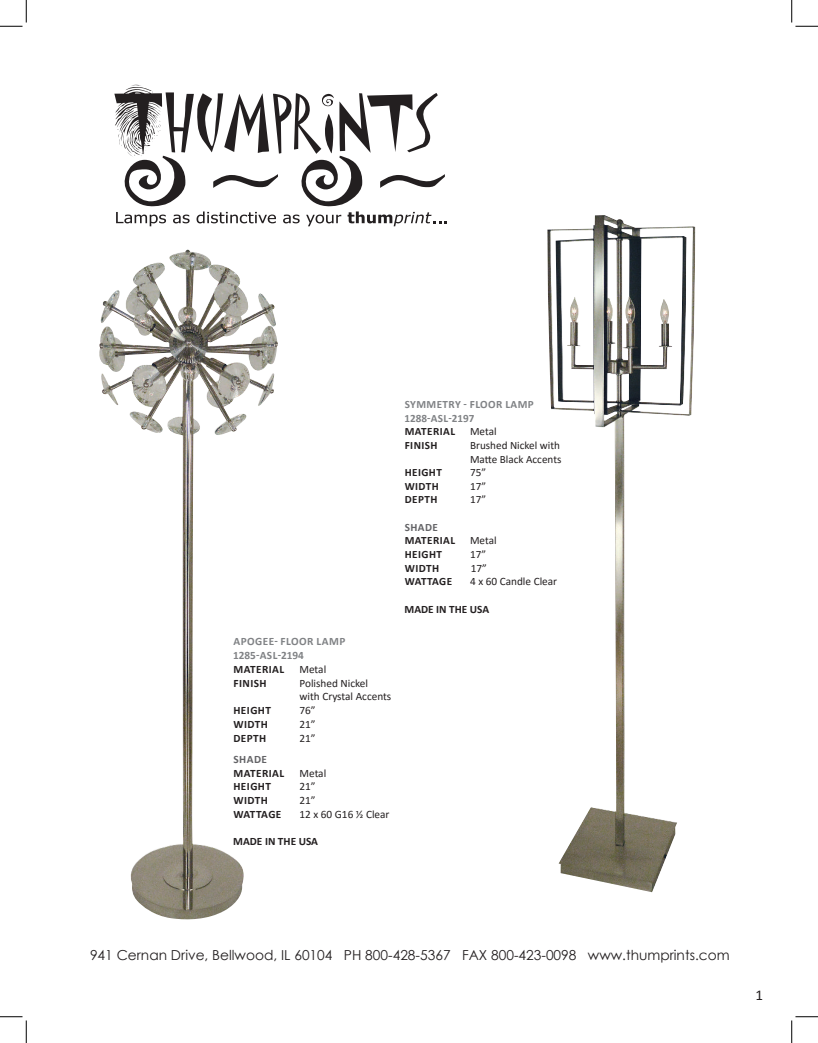
<style>
.page{position:relative;width:818px;height:1043px;background:#fff}
.page>*{position:absolute;margin:0;border:0;box-sizing:border-box;transform-origin:0 0}
.t1{font:15px "Calibri";color:#231f20}
.t2{font:13.75px "Century Gothic";color:#231f20}
.t3{font:11.25px/13.8px "Calibri";color:#231f20}
.t4{font:700 11.25px "Calibri";letter-spacing:.04em;color:#231f20}
.t5{font:700 11.25px/13.8px "Calibri";letter-spacing:.04em;color:#808285}
.t6{font:700 11.25px "Calibri";color:#231f20}
.t7{font:700 11.25px "Calibri";letter-spacing:.01em;color:#231f20}
.t8{font:700 11.25px "Calibri";letter-spacing:.04em;color:#636366}
.t9{font:11.12px/13.6px "Calibri";color:#231f20}
.t10{font:700 11.12px "Calibri";letter-spacing:.04em;color:#231f20}
.t11{font:700 11.12px/13.6px "Calibri";letter-spacing:.04em;color:#808285}
.t12{font:700 11.12px "Calibri";letter-spacing:.01em;color:#231f20}
.t13{font:700 11.12px "Calibri";letter-spacing:.04em;color:#636366}
</style>
<div class="page">
<img style="left:99px;top:249px;width:164px;height:671px">
<img style="left:547px;top:215px;width:148px;height:677px">
<svg style="left:114px;top:85px;width:333px;height:141px"></svg>
<svg style="left:0;top:0;width:27px;height:27px"></svg>
<svg style="left:0;top:1016px;width:27px;height:26px"></svg>
<svg style="left:791px;top:0;width:27px;height:27px"></svg>
<svg style="left:791px;top:1016px;width:27px;height:26px"></svg>
<p class="t5" style="left:233px;top:634px;width:114px">APOGEE- FLOOR LAMP<br>1285-ASL-2194</p>
<p class="t4" style="left:233px;top:661px;width:52px">MATERIAL</p>
<p class="t3" style="left:299px;top:662px;width:28px">Metal</p>
<p class="t4" style="left:233px;top:675px;width:35px">FINISH</p>
<p class="t3" style="left:299px;top:675px;width:93px">Polished Nickel<br>with Crystal Accents</p>
<p class="t4" style="left:233px;top:702px;width:39px">HEIGHT</p>
<p class="t3" style="left:299px;top:703px;width:18px">76”</p>
<p class="t4" style="left:233px;top:716px;width:36px">WIDTH</p>
<p class="t3" style="left:299px;top:717px;width:18px">21”</p>
<p class="t4" style="left:233px;top:730px;width:34px">DEPTH</p>
<p class="t3" style="left:299px;top:730px;width:18px">21”</p>
<p class="t8" style="left:233px;top:751px;width:35px">SHADE</p>
<p class="t4" style="left:233px;top:765px;width:52px">MATERIAL</p>
<p class="t3" style="left:299px;top:765px;width:28px">Metal</p>
<p class="t4" style="left:233px;top:778px;width:39px">HEIGHT</p>
<p class="t3" style="left:299px;top:779px;width:18px">21”</p>
<p class="t4" style="left:233px;top:792px;width:36px">WIDTH</p>
<p class="t3" style="left:299px;top:793px;width:18px">21”</p>
<p class="t7" style="left:233px;top:806px;width:49px">WATTAGE</p>
<p class="t3" style="left:299px;top:807px;width:91px">12 x 60 G16 ½ Clear</p>
<p class="t6" style="left:233px;top:833px;width:86px">MADE IN THE USA</p>
<p class="t11" style="left:404px;top:397px;width:131px">SYMMETRY - FLOOR LAMP<br>1288-ASL-2197</p>
<p class="t10" style="left:404px;top:424px;width:52px">MATERIAL</p>
<p class="t9" style="left:470px;top:424px;width:28px">Metal</p>
<p class="t10" style="left:404px;top:437px;width:34px">FINISH</p>
<p class="t9" style="left:470px;top:438px;width:93px">Brushed Nickel with<br>Matte Black Accents</p>
<p class="t10" style="left:404px;top:464px;width:39px">HEIGHT</p>
<p class="t9" style="left:470px;top:465px;width:17px">75”</p>
<p class="t10" style="left:404px;top:478px;width:36px">WIDTH</p>
<p class="t9" style="left:470px;top:479px;width:17px">17”</p>
<p class="t10" style="left:404px;top:492px;width:34px">DEPTH</p>
<p class="t9" style="left:470px;top:492px;width:17px">17”</p>
<p class="t13" style="left:404px;top:519px;width:35px">SHADE</p>
<p class="t10" style="left:404px;top:532px;width:52px">MATERIAL</p>
<p class="t9" style="left:470px;top:533px;width:28px">Metal</p>
<p class="t10" style="left:404px;top:546px;width:39px">HEIGHT</p>
<p class="t9" style="left:470px;top:547px;width:17px">17”</p>
<p class="t4" style="left:404px;top:560px;width:36px">WIDTH</p>
<p class="t3" style="left:471px;top:560px;width:18px">17”</p>
<p class="t12" style="left:404px;top:574px;width:49px">WATTAGE</p>
<p class="t3" style="left:470px;top:574px;width:89px">4 x 60 Candle Clear</p>
<p class="t6" style="left:404px;top:601px;width:86px">MADE IN THE USA</p>
<p class="t2" style="left:90px;top:944px;width:641px">941 Cernan Drive, Bellwood, IL 60104 PH 800-428-5367 FAX 800-423-0098 www.thumprints.com</p>
<h1 class="t1" style="left:755px;top:984px;width:9px">1</h1>
</div>
